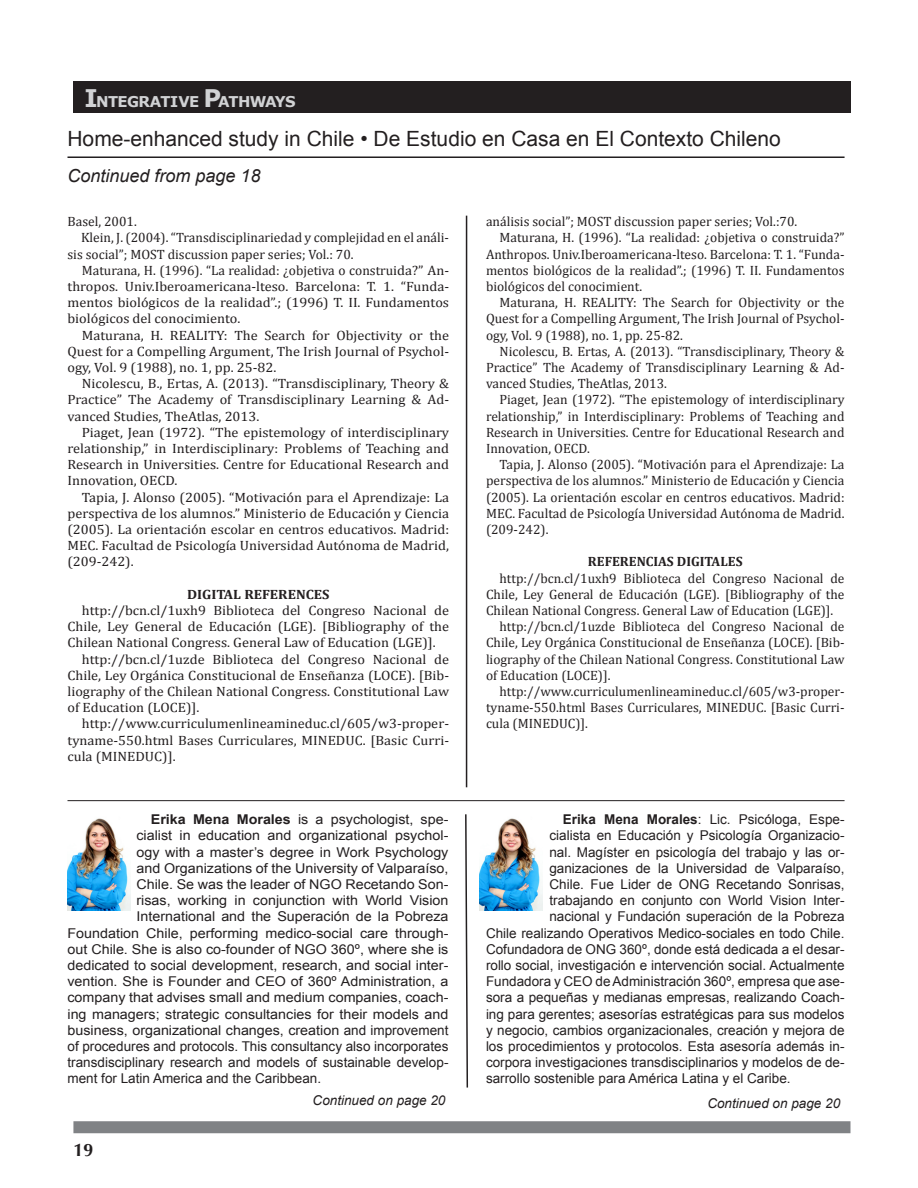
<style>
.page{position:relative;width:918px;height:1188px;background:#fff}
.page>*{position:absolute;margin:0;border:0;box-sizing:border-box;transform-origin:0 0}
.t1{font:21px "Arial";color:#231f20}
.t2{font:italic 18px "Arial";color:#231f20}
.t3{font:700 18px "Optima";color:#231f20}
.t4{font:700 14.85px "Verdana";letter-spacing:-.045em;color:#d1d2d4}
.t5{font:13.5px/16.2px "Cambria";color:#231f20;text-align:justify}
.t6{font:13.5px/16.2px "Cambria";color:#231f20;text-align:justify;scale:1.06 1}
.t7{font:13.5px "Arial";color:#231f20}
.t8{font:13.5px "Arial";color:#231f20;scale:1.06 1}
.t9{font:italic 13.5px "Arial";color:#231f20}
.t10{font:700 13.5px "Cambria";color:#231f20}
.t11{font:700 13.5px "Cambria";color:#231f20;scale:1.06 1}
.s1{font-size:24.3px}
.s2{font-weight:700}
</style>
<div class="page">
<div style="left:73px;top:1121px;width:777px;height:12px;background:#808285"></div>
<div style="left:73px;top:81px;width:777px;height:32px;background:#231f20"></div>
<hr style="left:68px;top:156px;width:777px;height:2px;background:#231f20">
<hr style="left:466px;top:216px;width:1px;height:571px;background:#231f20">
<hr style="left:68px;top:800px;width:777px;height:1px;background:#231f20">
<img style="left:68px;top:818px;width:63px;height:92px">
<img style="left:480px;top:818px;width:63px;height:92px">
<svg style="left:465px;top:814px;width:4px;height:274px"></svg>
<p class="t4" style="left:85px;top:92px;width:212px"><span class="s1">I</span>NTEGRATIVE <span class="s1">P</span>ATHWAYS</p>
<p class="t1" style="left:68px;top:127px;width:715px">Home-enhanced study in Chile • De Estudio en Casa en El Contexto Chileno</p>
<p class="t2" style="left:68px;top:166px;width:195px">Continued from page 18</p>
<p class="t5" style="left:68px;top:213px;width:71px">Basel, 2001.</p>
<p class="t5" style="left:68px;top:230px;width:383px;text-indent:14px">Klein, J. (2004). “Transdisciplinariedad y complejidad en el análi&shy;sis social”; MOST discussion paper series; Vol.: 70.</p>
<p class="t5" style="left:68px;top:262px;width:383px;text-indent:14px">Maturana, H. (1996). “La realidad: ¿objetiva o construida?” An&shy;thropos. Univ.Iberoamericana-lteso. Barcelona: T. 1. “Funda&shy;mentos biológicos de la realidad”.; (1996) T. II. Fundamentos biológicos del conocimiento.</p>
<p class="t6" style="left:68px;top:327px;width:362px;text-indent:14px">Maturana, H. REALITY: The Search for Objectivity or the Quest for a Compelling Argument, The Irish Journal of Psychol&shy;ogy, Vol. 9 (1988), no. 1, pp. 25-82.</p>
<p class="t6" style="left:68px;top:375px;width:362px;text-indent:14px">Nicolescu, B., Ertas, A. (2013). “Transdisciplinary, Theory &amp; Practice” The Academy of Transdisciplinary Learning &amp; Ad&shy;vanced Studies, TheAtlas, 2013.</p>
<p class="t6" style="left:68px;top:424px;width:362px;text-indent:14px">Piaget, Jean (1972). “The epistemology of interdisciplinary relationship,” in Interdisciplinary: Problems of Teaching and Research in Universities. Centre for Educational Research and Innovation, OECD.</p>
<p class="t6" style="left:68px;top:489px;width:362px;text-indent:14px">Tapia, J. Alonso (2005). “Motivación para el Aprendizaje: La perspectiva de los alumnos.” Ministerio de Educación y Ciencia (2005). La orientación escolar en centros educativos. Madrid:<br>MEC. Facultad de Psicología Universidad Autónoma de Madrid, (209-242).</p>
<p class="t11" style="left:187px;top:585px;width:136px">DIGITAL REFERENCES</p>
<p class="t6" style="left:68px;top:602px;width:362px;text-indent:14px">http://bcn.cl/1uxh9 Biblioteca del Congreso Nacional de Chile, Ley General de Educación (LGE). [Bibliography of the Chilean National Congress. General Law of Education (LGE)].</p>
<p class="t6" style="left:68px;top:651px;width:361px;text-indent:14px">http://bcn.cl/1uzde Biblioteca del Congreso Nacional de Chile, Ley Orgánica Constitucional de Enseñanza (LOCE). [Bib&shy;liography of the Chilean National Congress. Constitutional Law of Education (LOCE)].</p>
<p class="t6" style="left:68px;top:716px;width:361px;text-indent:14px">http://www.curriculumenlineamineduc.cl/605/w3-proper&shy;tyname-550.html Bases Curriculares, MINEDUC. [Basic Curri&shy;cula (MINEDUC)].</p>
<p class="t8" style="left:151px;top:812px;width:282px"><span class="s2">Erika Mena Morales</span> is a psychologist, spe-</p>
<p class="t8" style="left:136px;top:828px;width:296px">cialist in education and organizational psychol-</p>
<p class="t8" style="left:136px;top:844px;width:296px">ogy with a master’s degree in Work Psychology</p>
<p class="t8" style="left:136px;top:860px;width:296px">and Organizations of the University of Valparaíso,</p>
<p class="t8" style="left:136px;top:877px;width:296px">Chile. Se was the leader of NGO Recetando Son-</p>
<p class="t8" style="left:136px;top:893px;width:296px">risas, working in conjunction with World Vision</p>
<p class="t8" style="left:136px;top:909px;width:296px">International and the Superación de la Pobreza</p>
<p class="t8" style="left:68px;top:925px;width:361px">Foundation Chile, performing medico-social care through-</p>
<p class="t8" style="left:68px;top:941px;width:361px">out Chile. She is also co-founder of NGO 360º, where she is</p>
<p class="t8" style="left:68px;top:958px;width:361px">dedicated to social development, research, and social inter-</p>
<p class="t8" style="left:68px;top:974px;width:361px">vention. She is Founder and CEO of 360º Administration, a</p>
<p class="t8" style="left:68px;top:990px;width:361px">company that advises small and medium companies, coach-</p>
<p class="t8" style="left:68px;top:1006px;width:361px">ing managers; strategic consultancies for their models and</p>
<p class="t8" style="left:68px;top:1022px;width:361px">business, organizational changes, creation and improvement</p>
<p class="t7" style="left:68px;top:1039px;width:382px">of procedures and protocols. This consultancy also incorporates</p>
<p class="t7" style="left:68px;top:1055px;width:382px">transdisciplinary research and models of sustainable develop-</p>
<p class="t7" style="left:68px;top:1071px;width:255px">ment for Latin America and the Caribbean.</p>
<p class="t9" style="left:313px;top:1092px;width:134px">Continued on page 20</p>
<h2 class="t3" style="left:73px;top:1140px;width:22px">19</h2>
<p class="t5" style="left:486px;top:213px;width:313px">análisis social”; MOST discussion paper series; Vol.:70.</p>
<p class="t5" style="left:486px;top:230px;width:360px;text-indent:14px">Maturana, H. (1996). “La realidad: ¿objetiva o construida?” Anthropos. Univ.Iberoamericana-lteso. Barcelona: T. 1. “Funda&shy;mentos biológicos de la realidad”.; (1996) T. II. Fundamentos biológicos del conocimient.</p>
<p class="t5" style="left:486px;top:294px;width:360px;text-indent:14px">Maturana, H. REALITY: The Search for Objectivity or the Quest for a Compelling Argument, The Irish Journal of Psychol&shy;ogy, Vol. 9 (1988), no. 1, pp. 25-82.</p>
<p class="t5" style="left:486px;top:343px;width:360px;text-indent:14px">Nicolescu, B. Ertas, A. (2013). “Transdisciplinary, Theory &amp; Practice” The Academy of Transdisciplinary Learning &amp; Ad&shy;vanced Studies, TheAtlas, 2013.</p>
<p class="t5" style="left:486px;top:392px;width:360px;text-indent:14px">Piaget, Jean (1972). “The epistemology of interdisciplinary relationship,” in Interdisciplinary: Problems of Teaching and Research in Universities. Centre for Educational Research and Innovation, OECD.</p>
<p class="t5" style="left:486px;top:456px;width:360px;text-indent:14px">Tapia, J. Alonso (2005). “Motivación para el Aprendizaje: La perspectiva de los alumnos.” Ministerio de Educación y Ciencia (2005). La orientación escolar en centros educativos. Madrid:<br>MEC. Facultad de Psicología Universidad Autónoma de Madrid. (209-242).</p>
<p class="t10" style="left:588px;top:552px;width:156px">REFERENCIAS DIGITALES</p>
<p class="t5" style="left:486px;top:570px;width:360px;text-indent:14px">http://bcn.cl/1uxh9 Biblioteca del Congreso Nacional de Chile, Ley General de Educación (LGE). [Bibliography of the Chilean National Congress. General Law of Education (LGE)].</p>
<p class="t5" style="left:486px;top:618px;width:360px;text-indent:14px">http://bcn.cl/1uzde Biblioteca del Congreso Nacional de Chile, Ley Orgánica Constitucional de Enseñanza (LOCE). [Bib&shy;liography of the Chilean National Congress. Constitutional Law of Education (LOCE)].</p>
<p class="t5" style="left:486px;top:683px;width:360px;text-indent:14px">http://www.curriculumenlineamineduc.cl/605/w3-proper&shy;tyname-550.html Bases Curriculares, MINEDUC. [Basic Curri&shy;cula (MINEDUC)].</p>
<p class="t7" style="left:563px;top:812px;width:283px"><span class="s2">Erika Mena Morales</span>: Lic. Psicóloga, Espe-</p>
<p class="t7" style="left:549px;top:828px;width:297px">cialista en Educación y Psicología Organizacio-</p>
<p class="t7" style="left:549px;top:844px;width:297px">nal. Magíster en psicología del trabajo y las or-</p>
<p class="t7" style="left:549px;top:860px;width:297px">ganizaciones de la Universidad de Valparaíso,</p>
<p class="t7" style="left:549px;top:877px;width:297px">Chile. Fue Lider de ONG Recetando Sonrisas,</p>
<p class="t7" style="left:549px;top:893px;width:297px">trabajando en conjunto con World Vision Inter-</p>
<p class="t7" style="left:549px;top:909px;width:297px">nacional y Fundación superación de la Pobreza</p>
<p class="t7" style="left:486px;top:925px;width:360px">Chile realizando Operativos Medico-sociales en todo Chile.</p>
<p class="t7" style="left:486px;top:941px;width:360px">Cofundadora de ONG 360º, donde está dedicada a el desar-</p>
<p class="t7" style="left:486px;top:958px;width:360px">rollo social, investigación e intervención social. Actualmente</p>
<p class="t7" style="left:486px;top:974px;width:360px">Fundadora y CEO de Administración 360º, empresa que ase-</p>
<p class="t7" style="left:486px;top:990px;width:360px">sora a pequeñas y medianas empresas, realizando Coach-</p>
<p class="t7" style="left:486px;top:1006px;width:360px">ing para gerentes; asesorías estratégicas para sus modelos</p>
<p class="t7" style="left:486px;top:1022px;width:360px">y negocio, cambios organizacionales, creación y mejora de</p>
<p class="t7" style="left:486px;top:1039px;width:360px">los procedimientos y protocolos. Esta asesoría además in-</p>
<p class="t7" style="left:486px;top:1055px;width:360px">corpora investigaciones transdisciplinarios y modelos de de-</p>
<p class="t7" style="left:486px;top:1071px;width:306px">sarrollo sostenible para América Latina y el Caribe.</p>
<p class="t9" style="left:707px;top:1096px;width:134px">Continued on page 20</p>
</div>
